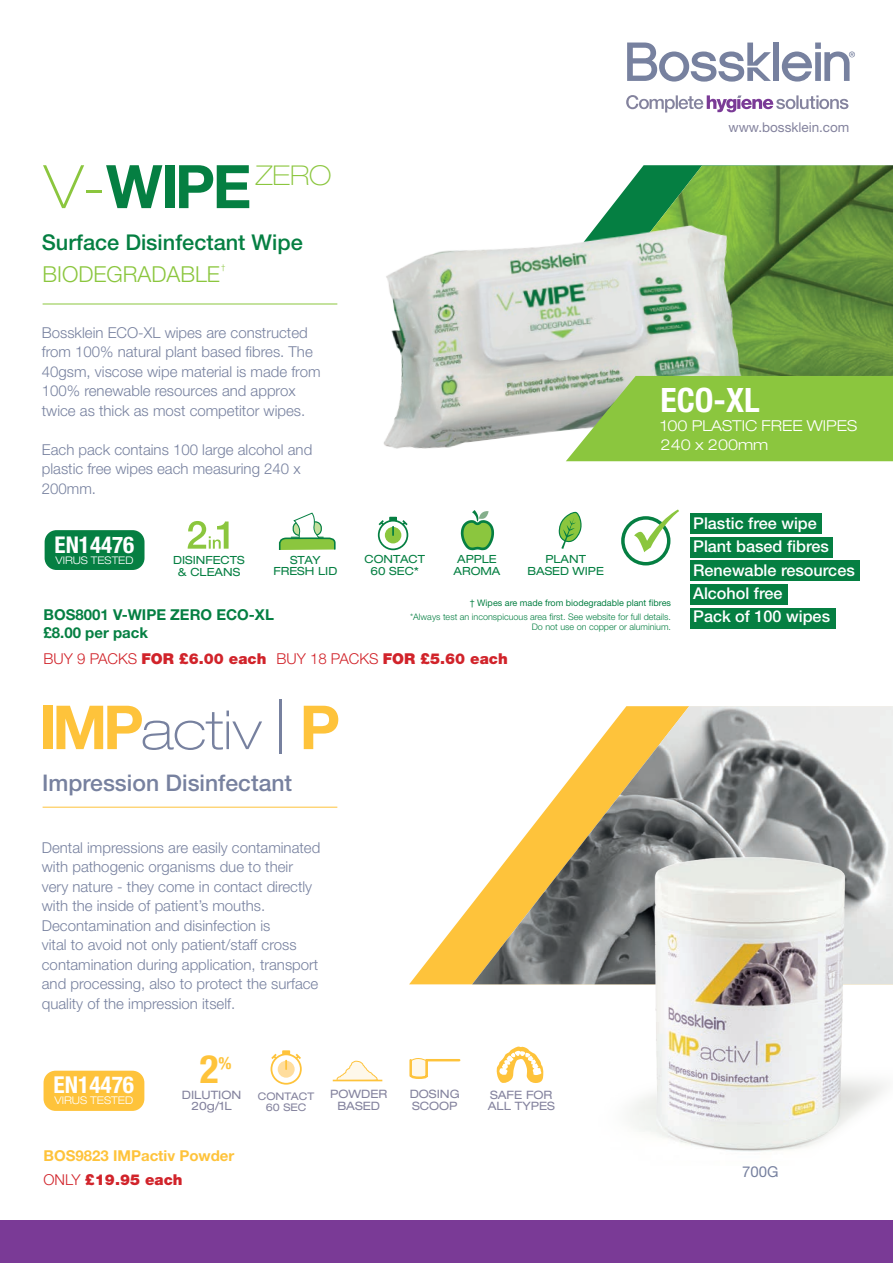
<style>
.page{position:relative;width:893px;height:1263px;background:#fff}
.page>*{position:absolute;margin:0;border:0;box-sizing:border-box;transform-origin:0 0}
.t1{font:700 60px "Helvetica Neue LT Std";color:#057f42}
.t2{font:100 expanded 54px "Helvetica Neue LT Std";color:#77819f}
.t3{font:700 condensed 39.15px "Helvetica Neue LT Std";color:#fec33b}
.t4{font:700 condensed 33.6px "Helvetica Neue LT Std";color:#fff}
.t5{font:700 condensed 23.25px "Helvetica Neue LT Std";color:#fff}
.t6{font:700 condensed 23.1px "Helvetica Neue LT Std";color:#fff}
.t7{font:500 22.95px "Helvetica Neue LT Std";color:#77819f}
.t8{font:300 22.05px "Helvetica Neue LT Std";color:#8bc63e}
.t9{font:500 21.75px "Helvetica Neue LT Std";color:#057f42}
.t10{font:700 condensed 16.8px "Helvetica Neue LT Std";color:#fec33b}
.t11{font:500 16.2px/23.4px "Helvetica Neue LT Std";color:#fff}
.t12{font:300 expanded 15.15px/19px "Helvetica Neue LT Std";color:#fff}
.t13{font:300 15px/19.5px "Helvetica Neue LT Std";color:#77819f}
.t14{font:900 15px "Helvetica Neue LT Std";color:#d1232a}
.t15{font:700 15px/18px "Helvetica Neue LT Std";color:#057f42}
.t16{font:700 15px/24px "Helvetica Neue LT Std";color:#fec33b}
.t17{font:15px "Helvetica Neue LT Std";color:#77819f}
.t18{font:13.5px "Helvetica Neue LT Std";color:#84839e}
.t19{font:expanded 11.55px/11.6px "Helvetica Neue LT Std";color:#84839e;text-align:center}
.t20{font:expanded 11.25px/11.2px "Helvetica Neue LT Std";color:#057f42;text-align:center}
.t21{font:300 expanded 10.65px "Helvetica Neue LT Std";color:#fff}
.t22{font:expanded 10.5px/10.5px "Helvetica Neue LT Std";color:#84839e;text-align:center}
.t23{font:300 expanded 10.5px "Helvetica Neue LT Std";color:#fff}
.t24{font:300 9px/10.5px "Helvetica Neue LT Std";color:#057f42;text-align:right}
.t25{font:9px "Helvetica Neue LT Std";color:#057f42}
.t26{font:300 7.8px "Helvetica Neue LT Std";color:#8bc63e}
.s1{font-weight:100;font-stretch:expanded;color:#8bc63e}
.s2{font-weight:300}
.s3{font-weight:700;font-stretch:normal;font-size:60.75px;color:#fec33b}
.s4{font-size:72.9px}
.s5{font-weight:300;color:#d1232a}
.s6{font-weight:900;color:#d1232a}
</style>
<div class="page">
<div style="left:0;top:1220px;width:893px;height:43px;background:#7a3a96"></div>
<div style="left:773px;top:43px;width:6px;height:38px;background:#77819f"></div>
<svg style="left:782px;top:43px;width:73px;height:39px"></svg>
<svg style="left:627px;top:43px;width:144px;height:39px"></svg>
<svg style="left:626px;top:95px;width:222px;height:17px"></svg>
<svg style="left:409px;top:904px;width:63px;height:80px"></svg>
<img style="left:472px;top:706px;width:421px;height:278px">
<hr style="left:43px;top:807px;width:294px;height:1px;background:#fec33b">
<img style="left:566px;top:793px;width:327px;height:359px">
<div style="left:44px;top:1071px;width:100px;height:40px;background:#fec33b;border-radius:12px"></div>
<svg style="left:337px;top:1061px;width:40px;height:19px"></svg>
<hr style="left:333px;top:1080px;width:49px;height:1px;background:#fec33b">
<svg style="left:271px;top:1050px;width:31px;height:35px"></svg>
<svg style="left:409px;top:1058px;width:52px;height:21px"></svg>
<svg style="left:496px;top:1046px;width:47px;height:37px"></svg>
<img style="left:637px;top:165px;width:256px;height:211px">
<hr style="left:43px;top:304px;width:294px;height:1px;background:#8bc63e">
<svg style="left:188px;top:521px;width:41px;height:28px"></svg>
<svg style="left:380px;top:543px;width:26px;height:7px"></svg>
<svg style="left:463px;top:543px;width:29px;height:8px"></svg>
<svg style="left:278px;top:512px;width:58px;height:38px"></svg>
<div style="left:45px;top:530px;width:100px;height:40px;background:#057f42;border-radius:12px"></div>
<svg style="left:561px;top:543px;width:5px;height:6px"></svg>
<img style="left:313px;top:174px;width:514px;height:369px">
<div style="left:690px;top:513px;width:132px;height:21px;background:#057f42"></div>
<div style="left:690px;top:537px;width:143px;height:21px;background:#057f42"></div>
<div style="left:690px;top:560px;width:169px;height:21px;background:#057f42"></div>
<div style="left:690px;top:584px;width:98px;height:21px;background:#057f42"></div>
<div style="left:690px;top:608px;width:145px;height:20px;background:#057f42"></div>
<div style="left:621px;top:516px;width:49px;height:49px;border:3px solid #057f42;border-radius:50%"></div>
<svg style="left:566px;top:376px;width:327px;height:85px;background:#90c54b"></svg>
<svg style="left:634px;top:509px;width:45px;height:43px"></svg>
<h1 class="t1" style="left:44px;top:150px;width:290px"><span class="s1">V-</span>WIPE<sup>ZERO</sup></h1>
<h3 class="t9" style="left:42px;top:229px;width:262px">Surface Disinfectant Wipe</h3>
<h3 class="t8" style="left:43px;top:261px;width:179px">BIODEGRADABLE</h3>
<p class="t26" style="left:221px;top:262px;width:6px">†</p>
<p class="t13" style="left:42px;top:322px;width:280px">Bossklein ECO-XL wipes are constructed from 100% natural plant based fibres. The 40gsm, viscose wipe material is made from 100% renewable resources and approx twice as thick as most competitor wipes.</p>
<p class="t13" style="left:42px;top:439px;width:272px">Each pack contains 100 large alcohol and plastic free wipes each measuring 240 x<br>200mm.</p>
<p class="t18" style="left:728px;top:119px;width:122px">www.bossklein.com</p>
<h3 class="t4" style="left:661px;top:380px;width:101px">ECO-XL</h3>
<p class="t12" style="left:661px;top:416px;width:198px">100 PLASTIC FREE WIPES<br>240 x 200mm</p>
<h3 class="t6" style="left:55px;top:530px;width:81px">EN14476</h3>
<p class="t23" style="left:55px;top:553px;width:80px">VIRUS TESTED</p>
<p class="t20" style="left:527px;top:553px;width:78px">PLANT<br>BASED WIPE</p>
<p class="t20" style="left:173px;top:554px;width:73px">DISINFECTS &amp; CLEANS</p>
<p class="t20" style="left:365px;top:553px;width:62px">CONTACT<br>60 SEC*</p>
<p class="t20" style="left:454px;top:553px;width:48px">APPLE<br>AROMA</p>
<p class="t20" style="left:274px;top:554px;width:65px">STAY<br>FRESH LID</p>
<p class="t25" style="left:470px;top:597px;width:203px">† Wipes are made from biodegradable plant fibres</p>
<p class="t24" style="left:410px;top:611px;width:262px">*Always test an inconspicuous area first. See website for full details.<br>Do not use on copper or aluminium.</p>
<p class="t15" style="left:44px;top:605px;width:232px">BOS8001 V-WIPE ZERO ECO-XL £8.00 per pack</p>
<p class="t14" style="left:44px;top:649px;width:466px"><span class="s2">BUY 9 PACKS</span> FOR £6.00 each <span class="s2">BUY 18 PACKS</span> FOR £5.60 each</p>
<h2 class="t2" style="left:39px;top:698px;width:303px"><span class="s3">IMP</span>activ <span class="s4">|</span> <span class="s3">P</span></h2>
<h3 class="t7" style="left:42px;top:769px;width:251px">Impression Disinfectant</h3>
<p class="t13" style="left:42px;top:837px;width:280px">Dental impressions are easily contaminated with pathogenic organisms due to their very nature - they come in contact directly with the inside of patient’s mouths.<br>Decontamination and disinfection is<br>vital to avoid not only patient/staff cross contamination during application, transport and processing, also to protect the surface quality of the impression itself.</p>
<h3 class="t3" style="left:200px;top:1045px;width:20px">2</h3>
<p class="t10" style="left:219px;top:1052px;width:15px">%</p>
<p class="t19" style="left:182px;top:1089px;width:61px">DILUTION<br>20g/1L</p>
<p class="t19" style="left:410px;top:1088px;width:52px;text-align:left">DOSING<br>SCOOP</p>
<p class="t19" style="left:488px;top:1088px;width:69px;text-align:left">SAFE FOR<br>ALL TYPES</p>
<h3 class="t5" style="left:54px;top:1071px;width:82px">EN14476</h3>
<p class="t21" style="left:55px;top:1094px;width:80px">VIRUS TESTED</p>
<p class="t19" style="left:330px;top:1088px;width:59px">POWDER<br>BASED</p>
<p class="t22" style="left:258px;top:1091px;width:58px">CONTACT<br>60 SEC</p>
<p class="t16" style="left:44px;top:1143px;width:192px">BOS9823 IMPactiv Powder<br><span class="s5">ONLY</span> <span class="s6">£19.95 each</span></p>
<p class="t11" style="left:693px;top:511px;width:163px">Plastic free wipe<br>Plant based fibres<br>Renewable resources<br>Alcohol free<br>Pack of 100 wipes</p>
<p class="t17" style="left:742px;top:1163px;width:38px">700G</p>
</div>
